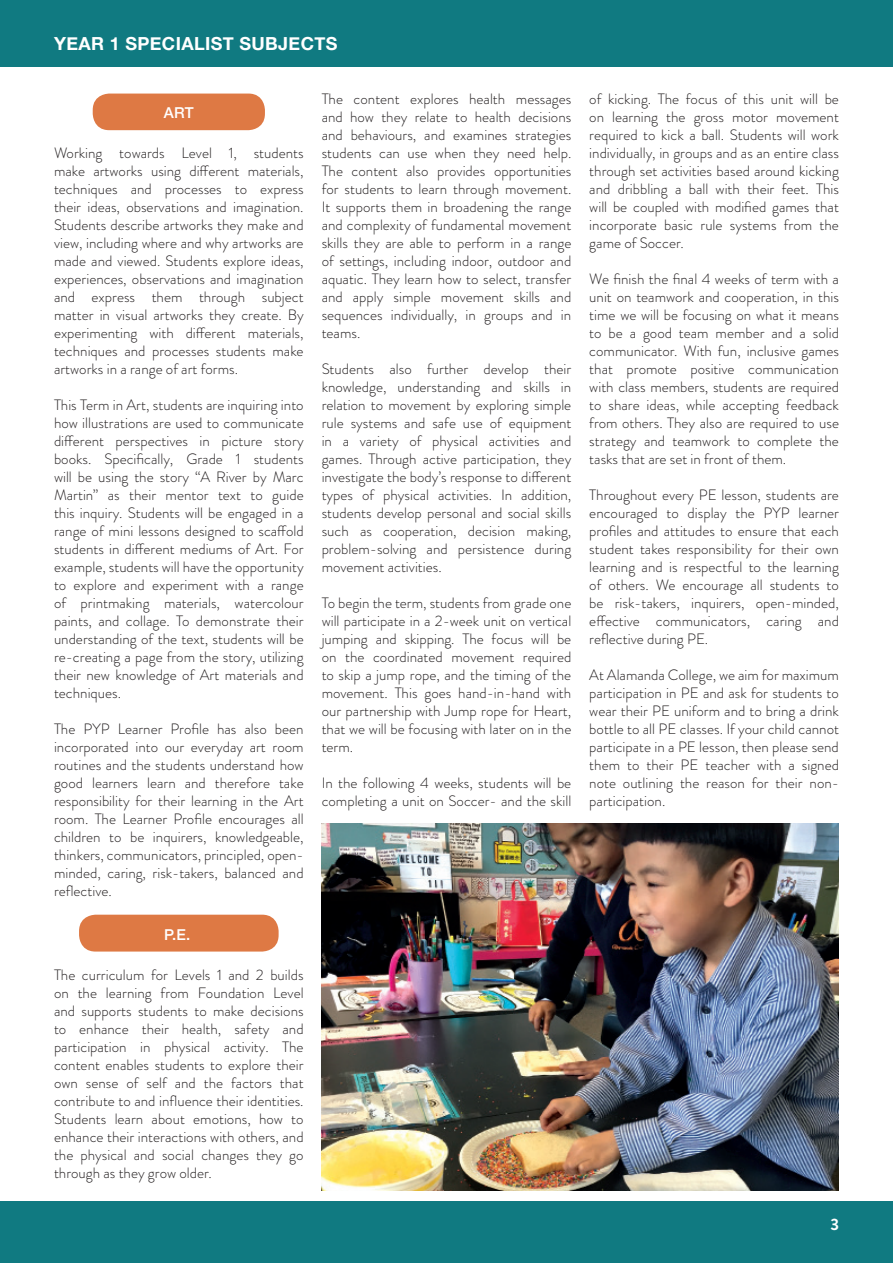
<style>
.page{position:relative;width:893px;height:1263px;background:#fff}
.page>*{position:absolute;margin:0;border:0;box-sizing:border-box;transform-origin:0 0}
.t1{font:700 18px "Helvetica Neue";letter-spacing:.02em;color:#fff}
.t2{font:700 16.5px "Brandon Grotesque";color:#fff}
.t3{font:300 15px/18px "Brandon Grotesque";color:#231f20;text-align:justify}
.t4{font:500 15px "Helvetica Neue";color:#fff}
</style>
<div class="page">
<div style="left:0;top:1201px;width:893px;height:62px;background:#107a81"></div>
<div style="left:0;top:0;width:893px;height:67px;background:#107a81"></div>
<div style="left:79px;top:915px;width:200px;height:36px;background:#de7944;border-radius:16px"></div>
<div style="left:93px;top:94px;width:172px;height:36px;background:#de7944;border-radius:16px"></div>
<img style="left:322px;top:824px;width:517px;height:367px">
<p class="t1" style="left:54px;top:29px;width:285px">YEAR 1 SPECIALIST SUBJECTS</p>
<p class="t4" style="left:164px;top:100px;width:31px">ART</p>
<p class="t3" style="left:54px;top:144px;width:251px">Working towards Level 1, students make artworks using different materials, techniques and processes to express their ideas, observations and imagination.<br>Students describe artworks they make and view, including where and why artworks are made and viewed. Students explore ideas, experiences, observations and imagination and express them through subject matter in visual artworks they create. By experimenting with different materials, techniques and processes students make artworks in a range of art forms.</p>
<p class="t3" style="left:54px;top:396px;width:251px">This Term in Art, students are inquiring into how illustrations are used to communicate different perspectives in picture story books. Specifically, Grade 1 students will be using the story “A River by Marc Martin” as their mentor text to guide this inquiry. Students will be engaged in a range of mini lessons designed to scaffold students in different mediums of Art. For example, students will have the opportunity to explore and experiment with a range of printmaking materials, watercolour paints, and collage. To demonstrate their understanding of the text, students will be re-creating a page from the story, utilizing their new knowledge of Art materials and techniques.</p>
<p class="t3" style="left:54px;top:720px;width:251px">The PYP Learner Profile has also been incorporated into our everyday art room routines and the students understand how good learners learn and therefore take responsibility for their learning in the Art room. The Learner Profile encourages all children to be inquirers, knowledgeable, thinkers, communicators, principled, open&shy;minded, caring, risk-takers, balanced and reflective.</p>
<p class="t4" style="left:164px;top:922px;width:28px">P.E.</p>
<p class="t3" style="left:54px;top:966px;width:251px">The curriculum for Levels 1 and 2 builds on the learning from Foundation Level and supports students to make decisions to enhance their health, safety and participation in physical activity. The content enables students to explore their own sense of self and the factors that contribute to and influence their identities.<br>Students learn about emotions, how to enhance their interactions with others, and the physical and social changes they go through as they grow older.</p>
<p class="t3" style="left:322px;top:90px;width:251px">The content explores health messages and how they relate to health decisions and behaviours, and examines strategies students can use when they need help.<br>The content also provides opportunities for students to learn through movement.<br>It supports them in broadening the range and complexity of fundamental movement skills they are able to perform in a range of settings, including indoor, outdoor and aquatic. They learn how to select, transfer and apply simple movement skills and sequences individually, in groups and in teams.</p>
<p class="t3" style="left:322px;top:360px;width:251px">Students also further develop their knowledge, understanding and skills in relation to movement by exploring simple rule systems and safe use of equipment in a variety of physical activities and games. Through active participation, they investigate the body’s response to different types of physical activities. In addition, students develop personal and social skills such as cooperation, decision making, problem-solving and persistence during movement activities.</p>
<p class="t3" style="left:322px;top:594px;width:251px">To begin the term, students from grade one will participate in a 2-week unit on vertical jumping and skipping. The focus will be on the coordinated movement required to skip a jump rope, and the timing of the movement. This goes hand-in-hand with our partnership with Jump rope for Heart, that we will be focusing with later on in the term.</p>
<p class="t3" style="left:322px;top:774px;width:251px">In the following 4 weeks, students will be completing a unit on Soccer- and the skill</p>
<p class="t3" style="left:589px;top:90px;width:251px">of kicking. The focus of this unit will be on learning the gross motor movement required to kick a ball. Students will work individually, in groups and as an entire class through set activities based around kicking and dribbling a ball with their feet. This will be coupled with modified games that incorporate basic rule systems from the game of Soccer.</p>
<p class="t3" style="left:589px;top:270px;width:251px">We finish the final 4 weeks of term with a unit on teamwork and cooperation, in this time we will be focusing on what it means to be a good team member and a solid communicator. With fun, inclusive games that promote positive communication with class members, students are required to share ideas, while accepting feedback from others. They also are required to use strategy and teamwork to complete the tasks that are set in front of them.</p>
<p class="t3" style="left:589px;top:486px;width:251px">Throughout every PE lesson, students are encouraged to display the PYP learner profiles and attitudes to ensure that each student takes responsibility for their own learning and is respectful to the learning of others. We encourage all students to be risk-takers, inquirers, open-minded, effective communicators, caring and reflective during PE.</p>
<p class="t3" style="left:589px;top:666px;width:251px">At Alamanda College, we aim for maximum participation in PE and ask for students to wear their PE uniform and to bring a drink bottle to all PE classes. If your child cannot participate in a PE lesson, then please send them to their PE teacher with a signed note outlining the reason for their non&shy;participation.</p>
<p class="t2" style="left:830px;top:1212px;width:10px">3</p>
</div>
